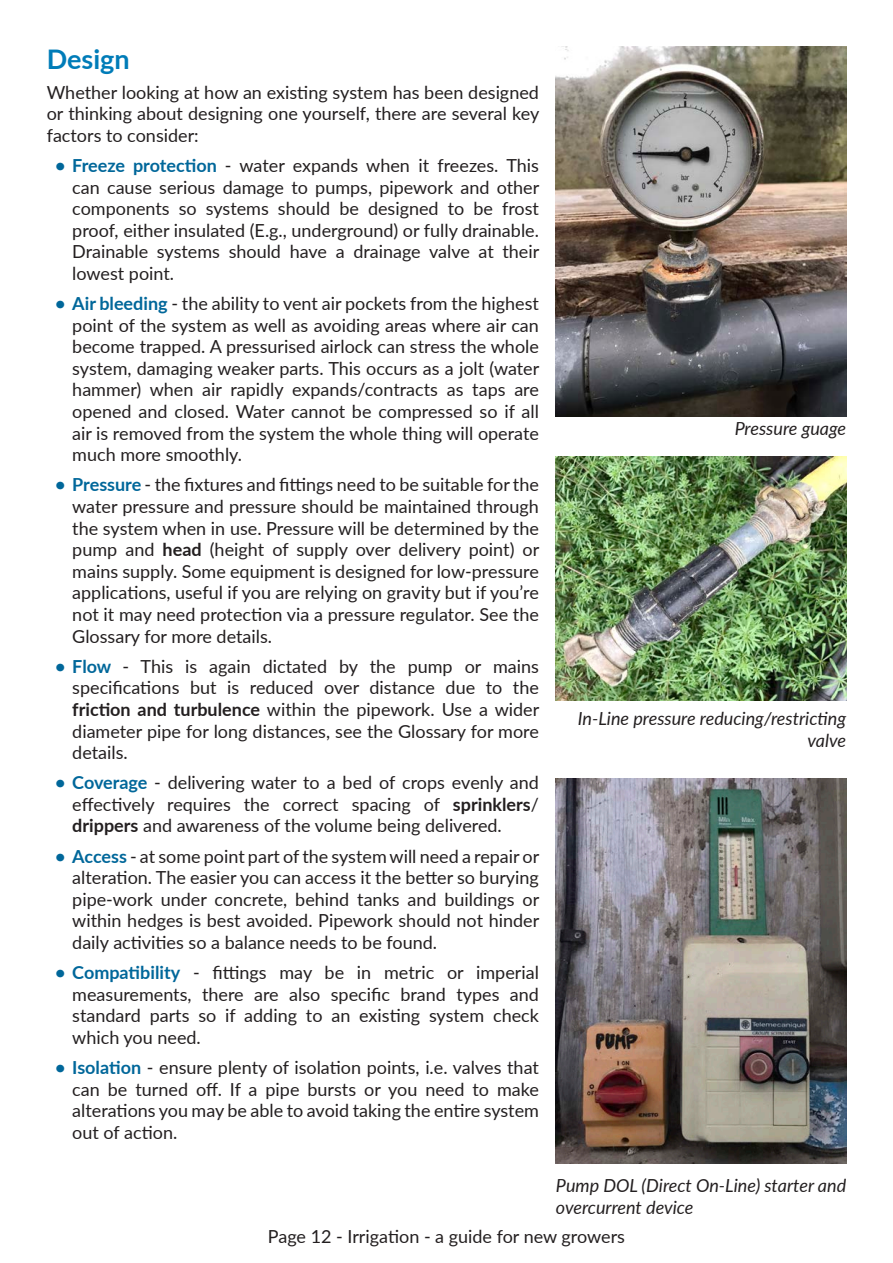
<style>
.page{position:relative;width:893px;height:1263px;background:#fff}
.page>*{position:absolute;margin:0;border:0;box-sizing:border-box;transform-origin:0 0}
.Sub_heading{font:700 27px "Lato";color:#007cb8}
.Body{font:18px/21.6px "Lato";color:#231f20;text-align:justify}
.Figure_caption{font:italic 18px/21.6px "Lato";color:#231f20}
.s1{font-weight:700;color:#00679a}
.s2{font-weight:700}
</style>
<div class="page">
<img style="left:556px;top:778px;width:290px;height:385px">
<img style="left:556px;top:47px;width:290px;height:370px">
<img style="left:556px;top:457px;width:290px;height:243px">
<p class="Sub_heading" style="left:47px;top:39px;width:84px">Design</p>
<p class="Body" style="left:47px;top:81px;width:494px">Whether looking at how an existing system has been designed or thinking about designing one yourself, there are several key factors to consider:</p>
<p class="Body" style="left:72px;top:154px;width:469px;text-indent:-17px"><span class="s1">• Freeze protection</span> - water expands when it freezes. This can cause serious damage to pumps, pipework and other components so systems should be designed to be frost proof, either insulated (E.g., underground) or fully drainable.<br>Drainable systems should have a drainage valve at their lowest point.</p>
<p class="Body" style="left:72px;top:292px;width:469px;text-indent:-17px"><span class="s1">• Air bleeding</span> - the ability to vent air pockets from the highest point of the system as well as avoiding areas where air can become trapped. A pressurised airlock can stress the whole system, damaging weaker parts. This occurs as a jolt (water hammer) when air rapidly expands/contracts as taps are opened and closed. Water cannot be compressed so if all air is removed from the system the whole thing will operate much more smoothly.</p>
<p class="Body" style="left:72px;top:473px;width:469px;text-indent:-17px"><span class="s1">• Pressure</span> - the fixtures and fittings need to be suitable for the water pressure and pressure should be maintained through the system when in use. Pressure will be determined by the pump and <span class="s2">head</span> (height of supply over delivery point) or mains supply. Some equipment is designed for low-pressure applications, useful if you are relying on gravity but if you’re not it may need protection via a pressure regulator. See the Glossary for more details.</p>
<p class="Body" style="left:72px;top:655px;width:469px;text-indent:-17px"><span class="s1">• Flow</span> - This is again dictated by the pump or mains specifications but is reduced over distance due to the <span class="s2">friction and turbulence</span> within the pipework. Use a wider diameter pipe for long distances, see the Glossary for more details.</p>
<p class="Body" style="left:72px;top:771px;width:468px;text-indent:-17px"><span class="s1">• Coverage</span> - delivering water to a bed of crops evenly and effectively requires the correct spacing of <span class="s2">sprinklers</span>/ <span class="s2">drippers</span> and awareness of the volume being delivered.</p>
<p class="Body" style="left:72px;top:844px;width:469px;text-indent:-17px"><span class="s1">• Access</span> - at some point part of the system will need a repair or alteration. The easier you can access it the better so burying pipe-work under concrete, behind tanks and buildings or within hedges is best avoided. Pipework should not hinder daily activities so a balance needs to be found.</p>
<p class="Body" style="left:72px;top:961px;width:468px;text-indent:-17px"><span class="s1">• Compatibility</span> - fittings may be in metric or imperial measurements, there are also specific brand types and standard parts so if adding to an existing system check which you need.</p>
<p class="Body" style="left:72px;top:1056px;width:468px;text-indent:-17px"><span class="s1">• Isolation</span> - ensure plenty of isolation points, i.e. valves that can be turned off. If a pipe bursts or you need to make alterations you may be able to avoid taking the entire system out of action.</p>
<p class="Figure_caption" style="left:735px;top:417px;width:113px">Pressure guage</p>
<p class="Figure_caption" style="left:578px;top:707px;width:270px;text-align:right">In-Line pressure reducing/restricting valve</p>
<p class="Figure_caption" style="left:556px;top:1174px;width:292px">Pump DOL (Direct On-Line) starter and overcurrent device</p>
<p class="Body" style="left:268px;top:1225px;width:359px">Page 12 - Irrigation - a guide for new growers</p>
</div>
